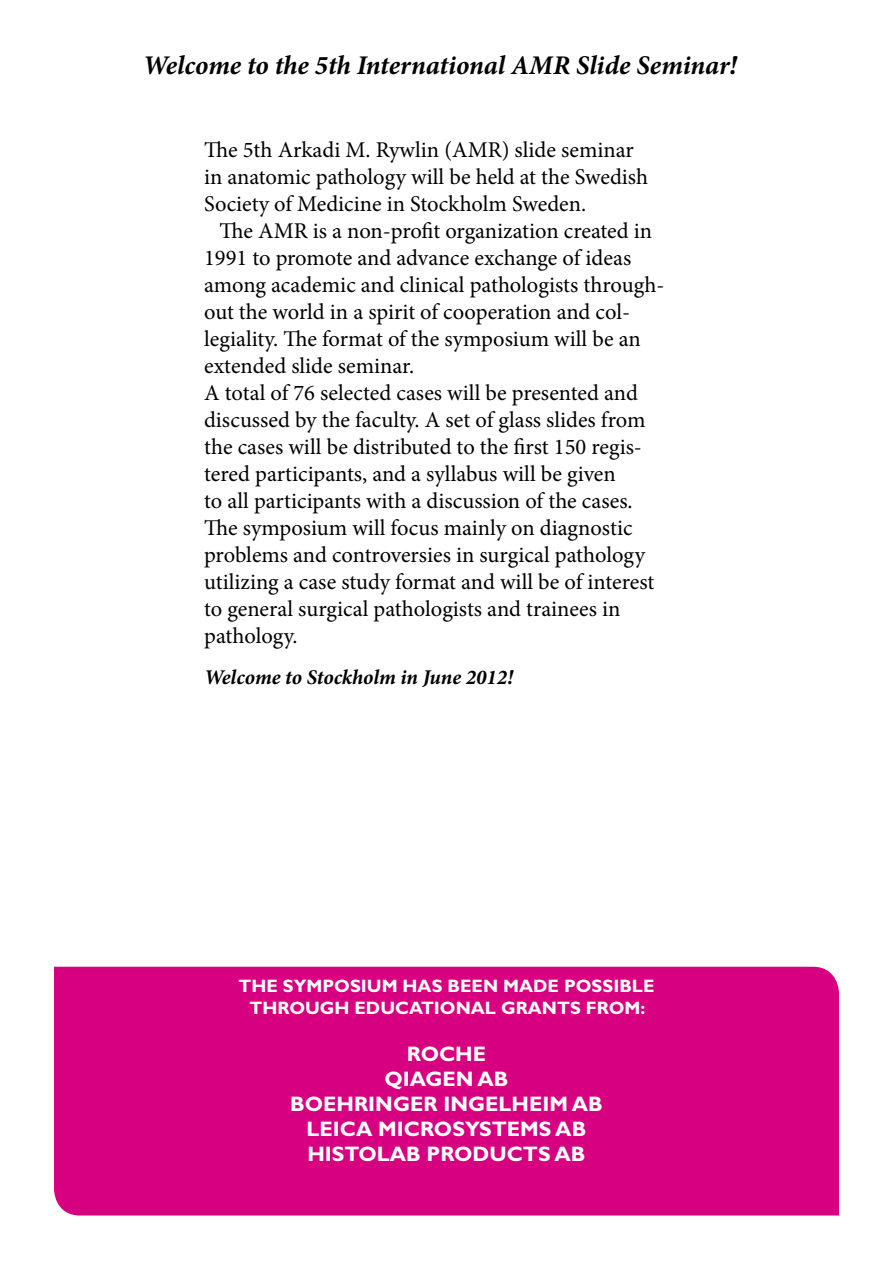
<style>
.page{position:relative;width:893px;height:1263px;background:#fff}
.page>*{position:absolute;margin:0;border:0;box-sizing:border-box;transform-origin:0 0}
.t1{font:italic 700 27px "Minion Pro";letter-spacing:-.005em;color:#000}
.t2{font:22.5px/27px "Minion Pro";color:#000}
.t3{font:700 21px/25.2px "Gill Sans Std";color:#fff;text-align:center}
.t4{font:italic 700 21px "Minion Pro";letter-spacing:-.005em;color:#000}
.t5{font:700 18px/21.6px "Gill Sans Std";color:#fff;text-align:center}
</style>
<div class="page">
<div style="left:54px;top:966px;width:785px;height:250px;background:#d60080"></div>
<p class="t1" style="left:143px;top:46px;width:595px">Welcome to the 5th International AMR Slide Seminar!</p>
<p class="t2" style="left:204px;top:136px;width:445px">The 5th Arkadi M. Rywlin (AMR) slide seminar in anatomic pathology will be held at the Swedish<br>Society of Medicine in Stockholm Sweden.</p>
<p class="t2" style="left:204px;top:217px;width:462px;text-indent:15px">The AMR is a non-profit organization created in 1991 to promote and advance exchange of ideas among academic and clinical pathologists through&shy;out the world in a spirit of cooperation and col&shy;legiality. The format of the symposium will be an extended slide seminar.<br>A total of 76 selected cases will be presented and discussed by the faculty. A set of glass slides from the cases will be distributed to the first 150 regis&shy;tered participants, and a syllabus will be given<br>to all participants with a discussion of the cases.<br>The symposium will focus mainly on diagnostic problems and controversies in surgical pathology utilizing a case study format and will be of interest to general surgical pathologists and trainees in pathology.</p>
<p class="t4" style="left:204px;top:662px;width:310px">Welcome to Stockholm in June 2012!</p>
<p class="t5" style="left:239px;top:975px;width:417px">THE SYMPOSIUM HAS BEEN MADE POSSIBLE<br>THROUGH EDUCATIONAL GRANTS FROM:</p>
<p class="t3" style="left:290px;top:1041px;width:314px">ROCHE<br>QIAGEN AB<br>BOEHRINGER INGELHEIM AB<br>LEICA MICROSYSTEMS AB<br>HISTOLAB PRODUCTS AB</p>
</div>
